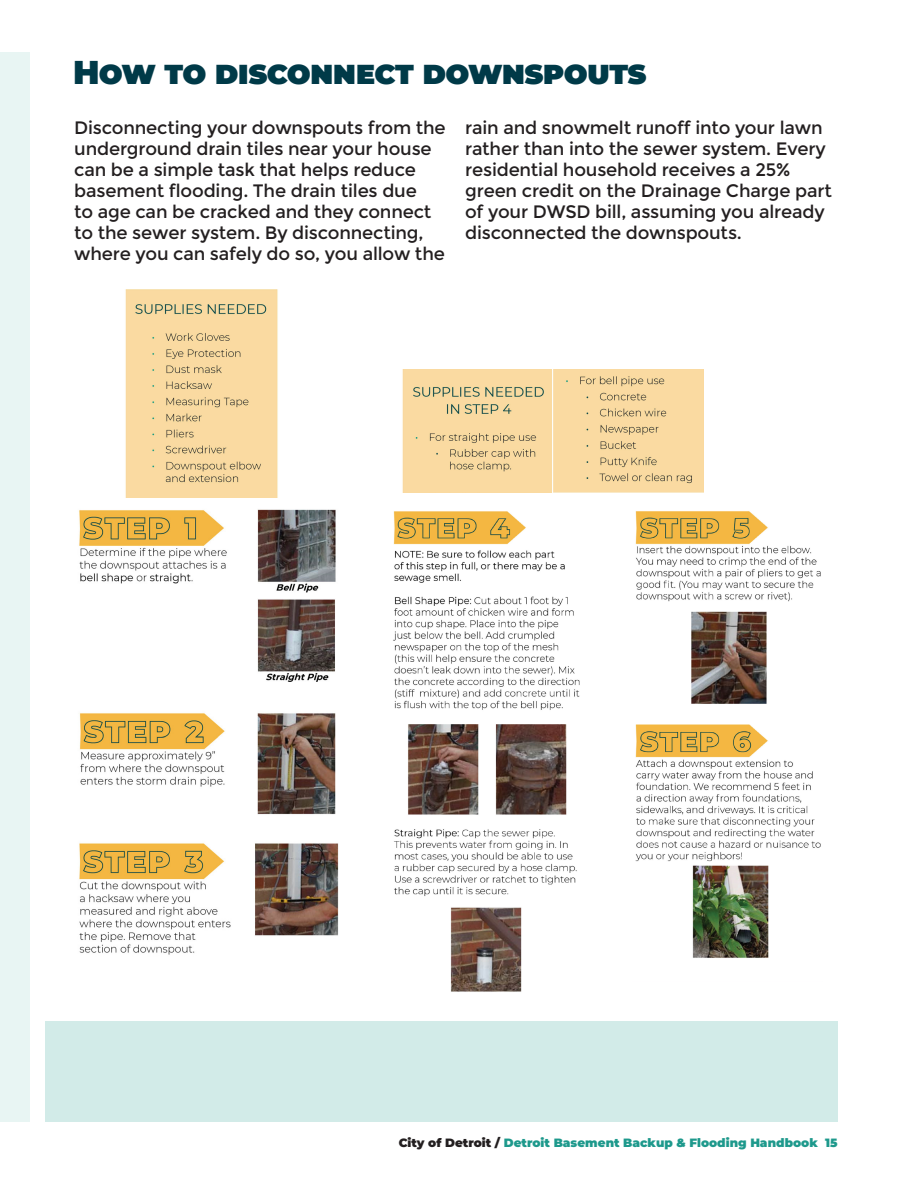
<style>
.page{position:relative;width:918px;height:1188px;background:#fff}
.page>*{position:absolute;margin:0;border:0;box-sizing:border-box;transform-origin:0 0}
.t1{font:900 33px "Montserrat";letter-spacing:-.02em;color:#003a48}
.Body_Paragraph{font:18px/21px "Montserrat";letter-spacing:-.01em;color:#231f20}
.t2{font:900 12px "Montserrat";color:#1e998c}
.s1{color:#231f20}
</style>
<div class="page">
<div style="left:0;top:52px;width:30px;height:1070px;background:#e8f5f3"></div>
<img style="left:79px;top:509px;width:260px;height:446px">
<img style="left:393px;top:511px;width:187px;height:481px">
<div style="left:45px;top:1021px;width:793px;height:101px;background:#d2ebe8"></div>
<img style="left:635px;top:511px;width:186px;height:447px">
<img style="left:125px;top:289px;width:153px;height:208px">
<img style="left:402px;top:369px;width:301px;height:123px">
<p class="t1" style="left:73px;top:50px;width:574px">How to disconnect downspouts</p>
<p class="Body_Paragraph" style="left:74px;top:117px;width:373px">Disconnecting your downspouts from the underground drain tiles near your house can be a simple task that helps reduce basement flooding. The drain tiles due<br>to age can be cracked and they connect to the sewer system. By disconnecting, where you can safely do so, you allow the</p>
<p class="Body_Paragraph" style="left:465px;top:117px;width:368px">rain and snowmelt runoff into your lawn rather than into the sewer system. Every residential household receives a 25% green credit on the Drainage Charge part of your DWSD bill, assuming you already disconnected the downspouts.</p>
<p class="t2" style="left:399px;top:1134px;width:440px"><span class="s1">City of Detroit /</span> Detroit Basement Backup &amp; Flooding Handbook 15</p>
</div>
